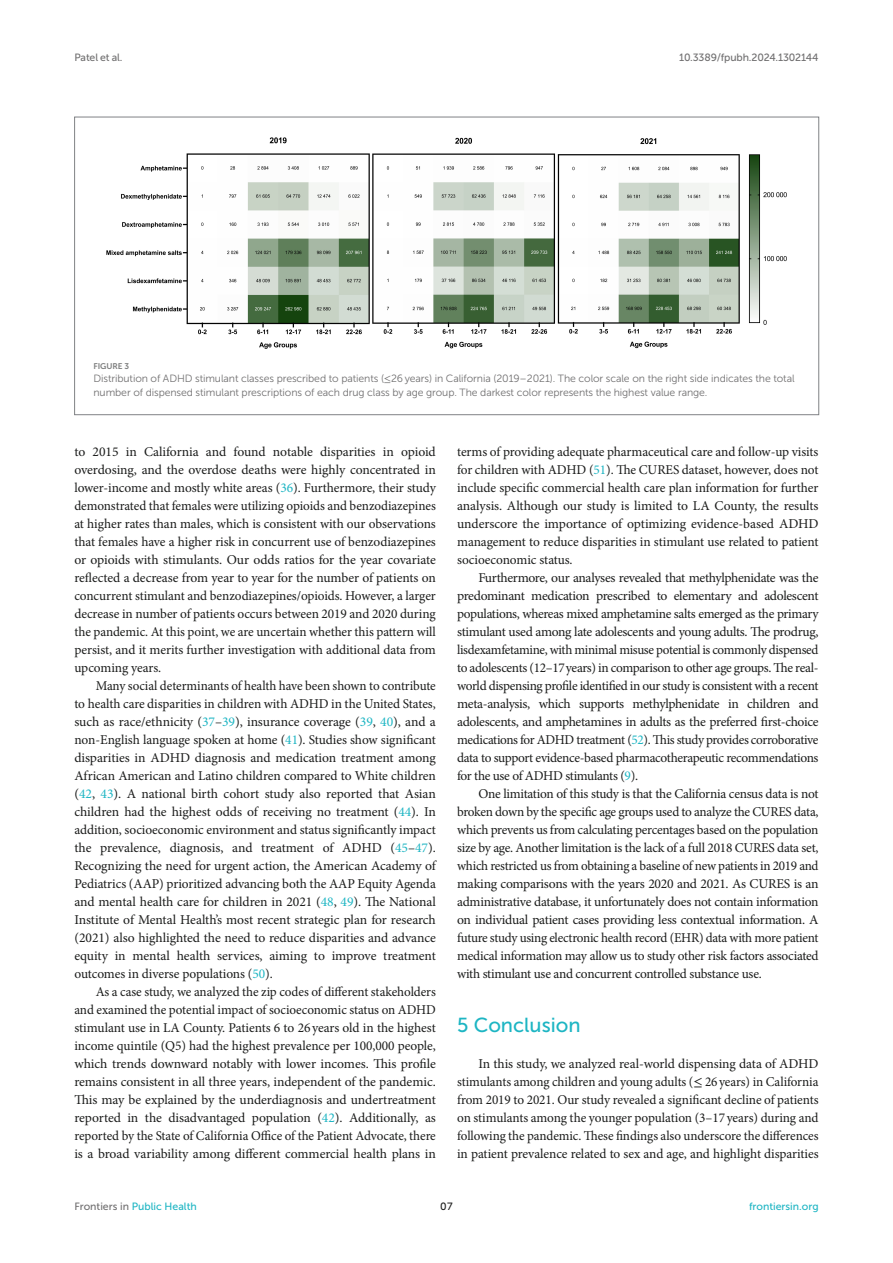
<style>
.page{position:relative;width:893px;height:1263px;background:#fff}
.page>*{position:absolute;margin:0;border:0;box-sizing:border-box;transform-origin:0 0}
.HEAD_1{font:20.25px "Museo Sans 500";color:#1db5c3}
.TEXT{font:13.5px/18px "Minion Pro";letter-spacing:-.015em;color:#1b1c1b;text-align:justify}
.TEXT_FLUSH{font:13.5px/18px "Minion Pro";letter-spacing:-.005em;color:#1b1c1b;text-align:justify}
.FIG_LEG{font:10.5px/13.5px "Museo Sans 300";letter-spacing:-.01em;color:#706f70}
.t1{font:10.5px "Museo Sans 500";color:#1db5c3}
.t2{font:10.5px "Museo Sans 500";letter-spacing:-.015em;color:#706f70}
.t3{font:10.5px "Museo Sans 500";color:#1b1c1b}
.FIG_HD{font:8.25px "Museo Sans 700";letter-spacing:-.01em;color:#7e7f7f}
.s1{font-family:"STIX General"}
.s2{color:#1db5c3}
.s3{color:#706f70}
</style>
<div class="page">
<img style="left:106px;top:137px;width:681px;height:212px">
<p class="t2" style="left:74px;top:51px;width:50px">Patel et al.</p>
<p class="t2" style="left:679px;top:51px;width:141px">10.3389/fpubh.2024.1302144</p>
<p class="FIG_HD" style="left:94px;top:361px;width:37px">FIGURE 3</p>
<p class="FIG_LEG" style="left:94px;top:372px;width:703px">Distribution of ADHD stimulant classes prescribed to patients (<span class="s1">≤</span>26 years) in California (2019–2021). The color scale on the right side indicates the total number of dispensed stimulant prescriptions of each drug class by age group. The darkest color represents the highest value range.</p>
<p class="TEXT" style="left:74px;top:443px;width:363px">to 2015 in California and found notable disparities in opioid overdosing, and the overdose deaths were highly concentrated in lower-income and mostly white areas (<span class="s2">36</span>). Furthermore, their study demonstrated that females were utilizing opioids and benzodiazepines at higher rates than males, which is consistent with our observations that females have a higher risk in concurrent use of benzodiazepines or opioids with stimulants. Our odds ratios for the year covariate reflected a decrease from year to year for the number of patients on concurrent stimulant and benzodiazepines/opioids. However, a larger decrease in number of patients occurs between 2019 and 2020 during the pandemic. At this point, we are uncertain whether this pattern will persist, and it merits further investigation with additional data from upcoming years.</p>
<p class="TEXT" style="left:74px;top:677px;width:363px;text-indent:21px">Many social determinants of health have been shown to contribute to health care disparities in children with ADHD in the United States, such as race/ethnicity (<span class="s2">37</span>–<span class="s2">39</span>), insurance coverage (<span class="s2">39</span>, <span class="s2">40</span>), and a non-English language spoken at home (<span class="s2">41</span>). Studies show significant disparities in ADHD diagnosis and medication treatment among African American and Latino children compared to White children (<span class="s2">42</span>, <span class="s2">43</span>). A national birth cohort study also reported that Asian children had the highest odds of receiving no treatment (<span class="s2">44</span>). In addition, socioeconomic environment and status significantly impact the prevalence, diagnosis, and treatment of ADHD (<span class="s2">45</span>–<span class="s2">47</span>).<br>Recognizing the need for urgent action, the American Academy of Pediatrics (AAP) prioritized advancing both the AAP Equity Agenda and mental health care for children in 2021 (<span class="s2">48</span>, <span class="s2">49</span>). The National Institute of Mental Health’s most recent strategic plan for research (2021) also highlighted the need to reduce disparities and advance equity in mental health services, aiming to improve treatment outcomes in diverse populations (<span class="s2">50</span>).</p>
<p class="TEXT" style="left:74px;top:983px;width:363px;text-indent:21px">As a case study, we analyzed the zip codes of different stakeholders and examined the potential impact of socioeconomic status on ADHD stimulant use in LA County. Patients 6 to 26years old in the highest income quintile (Q5) had the highest prevalence per 100,000 people, which trends downward notably with lower incomes. This profile remains consistent in all three years, independent of the pandemic.<br>This may be explained by the underdiagnosis and undertreatment reported in the disadvantaged population (<span class="s2">42</span>). Additionally, as reported by the State of California Office of the Patient Advocate, there is a broad variability among different commercial health plans in</p>
<p class="TEXT" style="left:457px;top:443px;width:363px">terms of providing adequate pharmaceutical care and follow-up visits for children with ADHD (<span class="s2">51</span>). The CURES dataset, however, does not include specific commercial health care plan information for further analysis. Although our study is limited to LA County, the results underscore the importance of optimizing evidence-based ADHD management to reduce disparities in stimulant use related to patient socioeconomic status.</p>
<p class="TEXT" style="left:457px;top:569px;width:363px;text-indent:21px">Furthermore, our analyses revealed that methylphenidate was the predominant medication prescribed to elementary and adolescent populations, whereas mixed amphetamine salts emerged as the primary stimulant used among late adolescents and young adults. The prodrug, lisdexamfetamine, with minimal misuse potential is commonly dispensed to adolescents (12–17years) in comparison to other age groups. The real&shy;world dispensing profile identified in our study is consistent with a recent meta-analysis, which supports methylphenidate in children and adolescents, and amphetamines in adults as the preferred first-choice medications for ADHD treatment (<span class="s2">52</span>). This study provides corroborative data to support evidence-based pharmacotherapeutic recommendations for the use of ADHD stimulants (<span class="s2">9</span>).</p>
<p class="TEXT" style="left:457px;top:785px;width:363px;text-indent:21px">One limitation of this study is that the California census data is not broken down by the specific age groups used to analyze the CURES data, which prevents us from calculating percentages based on the population size by age. Another limitation is the lack of a full 2018 CURES data set, which restricted us from obtaining a baseline of new patients in 2019 and making comparisons with the years 2020 and 2021. As CURES is an administrative database, it unfortunately does not contain information on individual patient cases providing less contextual information. A future study using electronic health record (EHR) data with more patient medical information may allow us to study other risk factors associated with stimulant use and concurrent controlled substance use.</p>
<p class="HEAD_1" style="left:457px;top:1014px;width:125px">5 Conclusion</p>
<p class="TEXT_FLUSH" style="left:457px;top:1055px;width:363px;text-indent:21px">In this study, we analyzed real-world dispensing data of ADHD stimulants among children and young adults (<span class="s1">≤</span> 26years) in California from 2019 to 2021. Our study revealed a significant decline of patients on stimulants among the younger population (3–17years) during and following the pandemic. These findings also underscore the differences in patient prevalence related to sex and age, and highlight disparities</p>
<p class="t1" style="left:74px;top:1200px;width:124px"><span class="s3">Frontiers in</span> Public Health</p>
<p class="t3" style="left:440px;top:1200px;width:14px">07</p>
<p class="t1" style="left:749px;top:1200px;width:71px">frontiersin.org</p>
</div>
